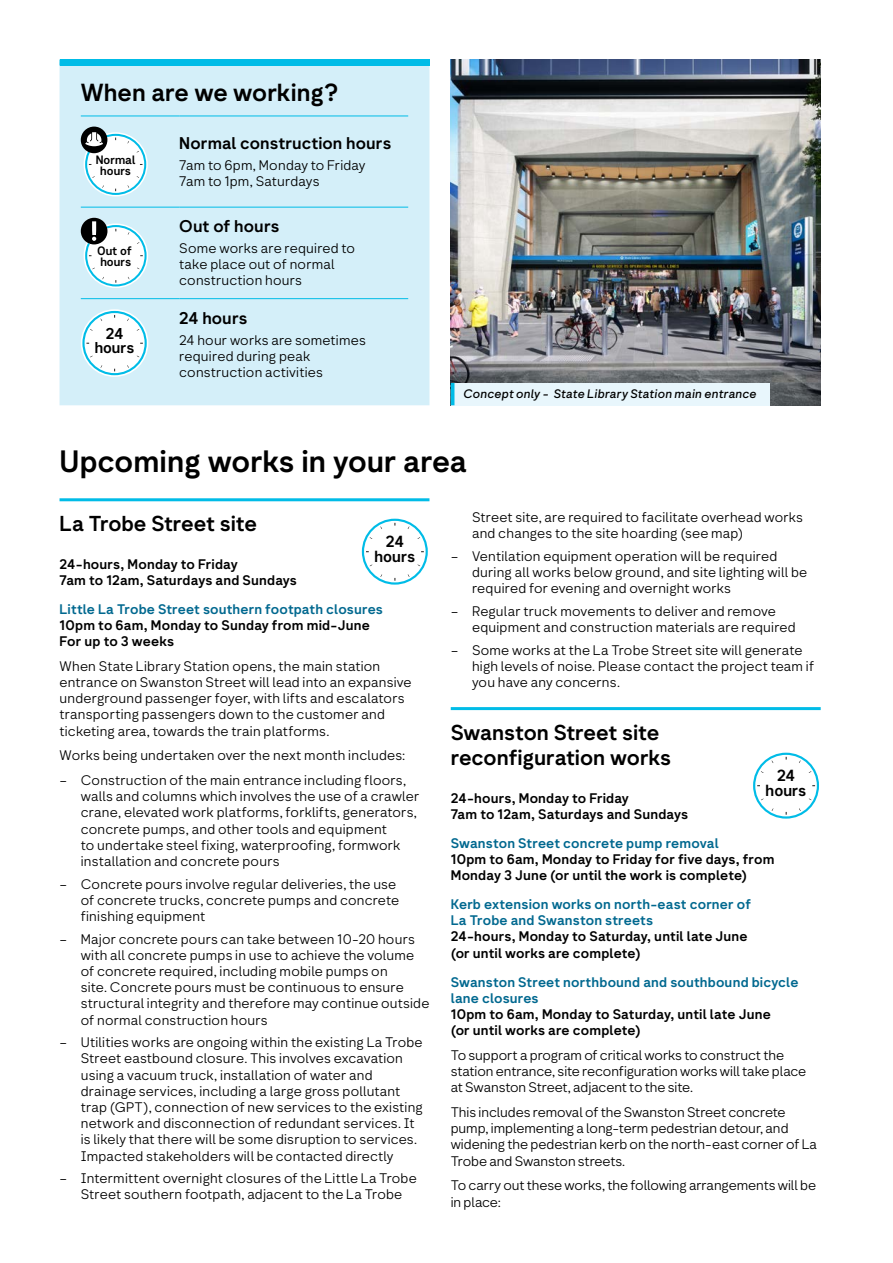
<style>
.page{position:relative;width:893px;height:1263px;background:#fff}
.page>*{position:absolute;margin:0;border:0;box-sizing:border-box;transform-origin:0 0}
.t1{font:700 30px "Network Geo";letter-spacing:-.005em;color:#000}
.t2{font:700 24px "Network Geo";color:#000}
.t3{font:700 21px/25.2px "Network Geo";letter-spacing:-.005em;color:#000}
.t4{font:700 16.5px "Network Geo";letter-spacing:.005em;color:#000}
.t5{font:15.6px/14.7px "Network Sans 2019 Bold";color:#000;text-align:center}
.t6{font:15.3px/14.2px "Network Sans 2019 Bold";color:#000;text-align:center}
.t7{font:300 13.5px/16.2px "Network Geo";letter-spacing:.01em;color:#000}
.t8{font:700 13.5px/16.2px "Network Geo";letter-spacing:.015em;color:#000}
.t9{font:700 13.5px/16.2px "Network Geo";letter-spacing:.01em;color:#00688f}
.t10{font:italic 500 12px "Network Geo";letter-spacing:.02em;color:#000}
.t11{font:11.85px/11.4px "Network Sans 2019 Bold";color:#000;text-align:center}
</style>
<div class="page">
<div style="left:60px;top:66px;width:369px;height:339px;background:#d4eff9"></div>
<hr style="left:81px;top:207px;width:98px;height:1px;background:#00bce7">
<hr style="left:81px;top:298px;width:98px;height:1px;background:#00bce7">
<hr style="left:81px;top:116px;width:98px;height:1px;background:#00bce7">
<hr style="left:179px;top:298px;width:229px;height:1px;background:#00bce7">
<hr style="left:179px;top:116px;width:229px;height:1px;background:#00bce7">
<hr style="left:179px;top:207px;width:229px;height:1px;background:#00bce7">
<div style="left:81px;top:127px;width:26px;height:26px;background:#000;border-radius:50%"></div>
<svg style="left:85px;top:132px;width:61px;height:63px"></svg>
<svg style="left:81px;top:218px;width:66px;height:68px"></svg>
<svg style="left:82px;top:311px;width:65px;height:64px"></svg>
<div style="left:60px;top:60px;width:369px;height:6px;background:#00bce7"></div>
<hr style="left:60px;top:498px;width:369px;height:3px;background:#00bce7">
<svg style="left:362px;top:519px;width:66px;height:66px"></svg>
<hr style="left:451px;top:707px;width:370px;height:3px;background:#00bce7">
<svg style="left:753px;top:753px;width:66px;height:66px"></svg>
<img style="left:451px;top:60px;width:370px;height:345px">
<div style="left:451px;top:383px;width:319px;height:22px;background:#e8f6fc"></div>
<hr style="left:451px;top:383px;width:3px;height:22px;background:#00bce7">
<h2 class="t2" style="left:81px;top:77px;width:259px">When are we working?</h2>
<p class="t11" style="left:96px;top:153px;width:41px">Normal hours</p>
<p class="t11" style="left:97px;top:244px;width:36px;text-align:left">Out of hours</p>
<p class="t6" style="left:95px;top:326px;width:41px">24 hours</p>
<p class="t4" style="left:179px;top:132px;width:213px">Normal construction hours</p>
<p class="t7" style="left:179px;top:157px;width:188px">7am to 6pm, Monday to Friday<br>7am to 1pm, Saturdays</p>
<p class="t4" style="left:179px;top:216px;width:101px">Out of hours</p>
<p class="t7" style="left:179px;top:240px;width:177px">Some works are required to take place out of normal construction hours</p>
<p class="t4" style="left:179px;top:307px;width:70px">24 hours</p>
<p class="t7" style="left:179px;top:332px;width:188px">24 hour works are sometimes required during peak construction activities</p>
<p class="t10" style="left:463px;top:386px;width:295px">Concept only - State Library Station main entrance</p>
<h1 class="t1" style="left:60px;top:441px;width:409px">Upcoming works in your area</h1>
<h3 class="t3" style="left:60px;top:512px;width:199px">La Trobe Street site</h3>
<p class="t8" style="left:60px;top:556px;width:239px">24-hours, Monday to Friday<br>7am to 12am, Saturdays and Sundays</p>
<p class="t7" style="left:472px;top:510px;width:333px">Street site, are required to facilitate overhead works and changes to the site hoarding (see map)</p>
<p class="t7" style="left:472px;top:548px;width:337px;text-indent:-21px">– Ventilation equipment operation will be required during all works below ground, and site lighting will be required for evening and overnight works</p>
<p class="t7" style="left:472px;top:603px;width:325px;text-indent:-21px">– Regular truck movements to deliver and remove equipment and construction materials are required</p>
<p class="t7" style="left:472px;top:642px;width:344px;text-indent:-21px">– Some works at the La Trobe Street site will generate high levels of noise. Please contact the project team if you have any concerns.</p>
<h3 class="t3" style="left:451px;top:721px;width:222px">Swanston Street site reconfiguration works</h3>
<p class="t8" style="left:451px;top:790px;width:239px">24-hours, Monday to Friday<br>7am to 12am, Saturdays and Sundays</p>
<p class="t5" style="left:374px;top:534px;width:42px">24 hours</p>
<p class="t9" style="left:60px;top:602px;width:325px">Little La Trobe Street southern footpath closures</p>
<p class="t8" style="left:60px;top:618px;width:312px">10pm to 6am, Monday to Sunday from mid-June<br>For up to 3 weeks</p>
<p class="t7" style="left:60px;top:658px;width:354px">When State Library Station opens, the main station entrance on Swanston Street will lead into an expansive underground passenger foyer, with lifts and escalators transporting passengers down to the customer and ticketing area, towards the train platforms.</p>
<p class="t7" style="left:60px;top:748px;width:347px">Works being undertaken over the next month includes:</p>
<p class="t7" style="left:81px;top:772px;width:340px;text-indent:-21px">– Construction of the main entrance including floors, walls and columns which involves the use of a crawler crane, elevated work platforms, forklifts, generators, concrete pumps, and other tools and equipment<br>to undertake steel fixing, waterproofing, formwork installation and concrete pours</p>
<p class="t7" style="left:81px;top:876px;width:320px;text-indent:-21px">– Concrete pours involve regular deliveries, the use of concrete trucks, concrete pumps and concrete finishing equipment</p>
<p class="t7" style="left:81px;top:931px;width:350px;text-indent:-21px">– Major concrete pours can take between 10-20 hours with all concrete pumps in use to achieve the volume of concrete required, including mobile pumps on<br>site. Concrete pours must be continuous to ensure structural integrity and therefore may continue outside of normal construction hours</p>
<p class="t7" style="left:81px;top:1035px;width:344px;text-indent:-21px">– Utilities works are ongoing within the existing La Trobe Street eastbound closure. This involves excavation using a vacuum truck, installation of water and drainage services, including a large gross pollutant trap (GPT), connection of new services to the existing network and disconnection of redundant services. It is likely that there will be some disruption to services.<br>Impacted stakeholders will be contacted directly</p>
<p class="t7" style="left:60px;top:1171px;width:359px;text-align:center">– Intermittent overnight closures of the Little La Trobe<br>Street southern footpath, adjacent to the La Trobe</p>
<p class="t5" style="left:766px;top:768px;width:42px">24 hours</p>
<p class="t9" style="left:451px;top:836px;width:270px">Swanston Street concrete pump removal</p>
<p class="t8" style="left:451px;top:852px;width:325px">10pm to 6am, Monday to Friday for five days, from<br>Monday 3 June (or until the work is complete)</p>
<p class="t9" style="left:451px;top:897px;width:302px">Kerb extension works on north-east corner of<br>La Trobe and Swanston streets</p>
<p class="t8" style="left:451px;top:929px;width:298px">24-hours, Monday to Saturday, until late June (or until works are complete)</p>
<p class="t9" style="left:451px;top:975px;width:349px">Swanston Street northbound and southbound bicycle lane closures</p>
<p class="t8" style="left:451px;top:1007px;width:322px">10pm to 6am, Monday to Saturday, until late June (or until works are complete)</p>
<p class="t7" style="left:451px;top:1047px;width:357px">To support a program of critical works to construct the station entrance, site reconfiguration works will take place at Swanston Street, adjacent to the site.</p>
<p class="t7" style="left:451px;top:1104px;width:368px">This includes removal of the Swanston Street concrete pump, implementing a long-term pedestrian detour, and widening the pedestrian kerb on the north-east corner of La Trobe and Swanston streets.</p>
<p class="t7" style="left:451px;top:1178px;width:367px">To carry out these works, the following arrangements will be in place:</p>
</div>
